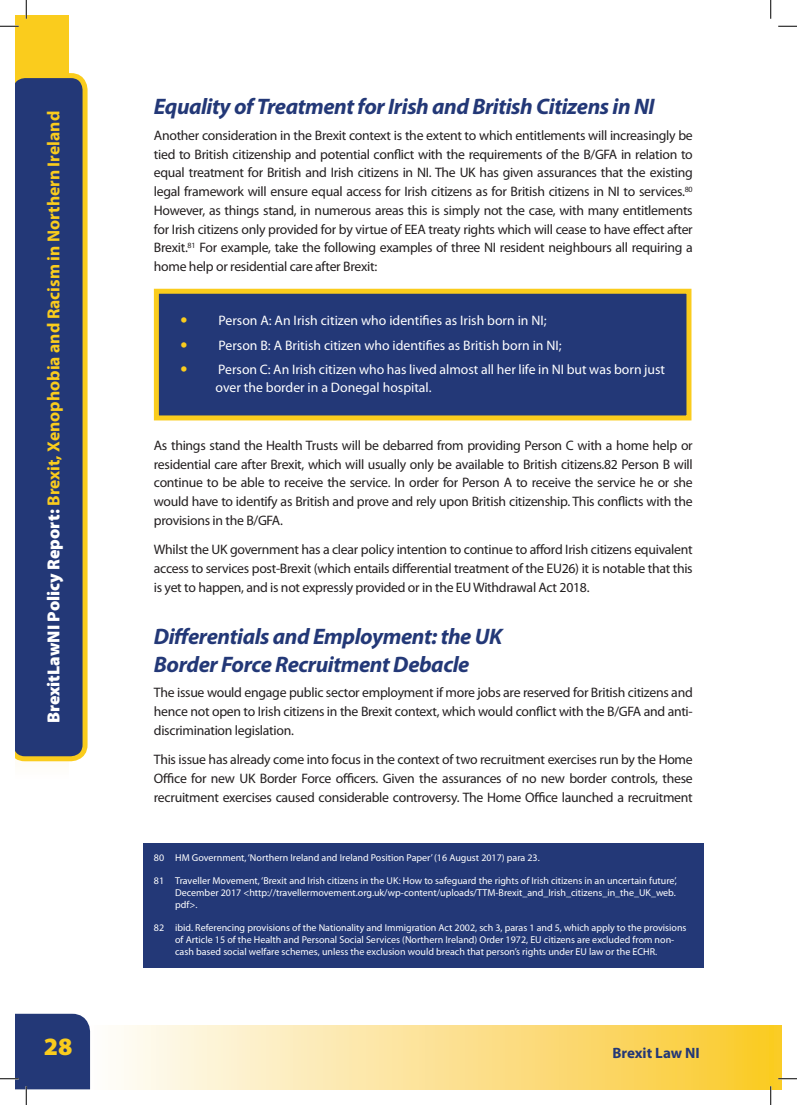
<style>
.page{position:relative;width:797px;height:1105px;background:#fff}
.page>*{position:absolute;margin:0;border:0;box-sizing:border-box;transform-origin:0 0}
.t1{font:900 25px "Myriad Pro";color:#facc1d}
.t2{font:italic 700 22.5px/27.5px "Myriad Pro";letter-spacing:-.02em;color:#233877}
.t3{font:700 17.5px "Myriad Pro";color:#facc1d}
.t4{font:700 15px "Myriad Pro";color:#233877}
.t5{font:13.75px/18.8px "Myriad Pro";letter-spacing:-.02em;color:#231f20;text-align:justify}
.t6{font:13.75px/24.6px "Myriad Pro";color:#fff}
.t7{font:10px/12px "Myriad Pro";color:#fff;text-align:justify}
.s1{font-weight:900;color:#fff}
</style>
<div class="page">
<div style="left:770px;top:1025px;width:11px;height:64px;background:#facc24"></div>
<div style="left:86px;top:1025px;width:684px;height:64px;background:linear-gradient(to right,#fefdff,#faca2f)"></div>
<div style="left:16px;top:16px;width:53px;height:618px;background:#facc1d"></div>
<div style="left:16px;top:345px;width:53px;height:435px;background:#fefdf9"></div>
<div style="left:16px;top:73px;width:72px;height:688px;background:#233877"></div>
<div style="left:156px;top:291px;width:533px;height:127px;background:#233877"></div>
<div style="left:154px;top:289px;width:537px;height:131px;border:5px solid #facc1d"></div>
<div style="left:143px;top:843px;width:560px;height:31px;background:#233877"></div>
<div style="left:143px;top:866px;width:560px;height:55px;background:#233877"></div>
<div style="left:143px;top:912px;width:560px;height:56px;background:#233877"></div>
<svg style="left:0;top:25px;width:19px;height:2px"></svg>
<svg style="left:778px;top:25px;width:19px;height:2px"></svg>
<svg style="left:778px;top:1078px;width:19px;height:1px"></svg>
<svg style="left:25px;top:0;width:2px;height:19px"></svg>
<svg style="left:0;top:1013px;width:94px;height:92px"></svg>
<svg style="left:770px;top:0;width:1px;height:19px"></svg>
<svg style="left:770px;top:1086px;width:1px;height:19px"></svg>
<p class="t3" style="left:44px;top:723px;width:614px;rotate:-90deg"><span class="s1">BrexitLawNI Policy Report:</span> Brexit, Xenophobia and Racism in Northern Ireland</p>
<h2 class="t2" style="left:154px;top:93px;width:502px">Equality of Treatment for Irish and British Citizens in NI</h2>
<p class="t5" style="left:154px;top:126px;width:540px">Another consideration in the Brexit context is the extent to which entitlements will increasingly be tied to British citizenship and potential conflict with the requirements of the B/GFA in relation to equal treatment for British and Irish citizens in NI. The UK has given assurances that the existing legal framework will ensure equal access for Irish citizens as for British citizens in NI to services.<sup>80<br></sup>However, as things stand, in numerous areas this is simply not the case, with many entitlements for Irish citizens only provided for by virtue of EEA treaty rights which will cease to have effect after Brexit.<sup>81</sup> For example, take the following examples of three NI resident neighbours all requiring a home help or residential care after Brexit:</p>
<p class="t6" style="left:218px;top:309px;width:448px">Person A: An Irish citizen who identifies as Irish born in NI;<br>Person B: A British citizen who identifies as British born in NI;<br>Person C: An Irish citizen who has lived almost all her life in NI but was born just</p>
<p class="t6" style="left:216px;top:375px;width:217px">over the border in a Donegal hospital.</p>
<p class="t5" style="left:154px;top:436px;width:540px">As things stand the Health Trusts will be debarred from providing Person C with a home help or residential care after Brexit, which will usually only be available to British citizens.82 Person B will continue to be able to receive the service. In order for Person A to receive the service he or she would have to identify as British and prove and rely upon British citizenship. This conflicts with the provisions in the B/GFA.</p>
<p class="t5" style="left:154px;top:540px;width:540px">Whilst the UK government has a clear policy intention to continue to afford Irish citizens equivalent access to services post-Brexit (which entails differential treatment of the EU26) it is notable that this is yet to happen, and is not expressly provided or in the EU Withdrawal Act 2018.</p>
<h2 class="t2" style="left:154px;top:623px;width:350px">Differentials and Employment: the UK<br>Border Force Recruitment Debacle</h2>
<p class="t5" style="left:154px;top:684px;width:540px">The issue would engage public sector employment if more jobs are reserved for British citizens and hence not open to Irish citizens in the Brexit context, which would conflict with the B/GFA and anti&shy;discrimination legislation.</p>
<p class="t5" style="left:154px;top:750px;width:540px">This issue has already come into focus in the context of two recruitment exercises run by the Home Office for new UK Border Force officers. Given the assurances of no new border controls, these recruitment exercises caused considerable controversy. The Home Office launched a recruitment</p>
<p class="t7" style="left:154px;top:852px;width:387px">80 HM Government, ‘Northern Ireland and Ireland Position Paper’ (16 August 2017) para 23.</p>
<p class="t7" style="left:175px;top:875px;width:503px;text-indent:-21px">81 Traveller Movement, ‘Brexit and Irish citizens in the UK: How to safeguard the rights of Irish citizens in an uncertain future’, December 2017 &lt;http://travellermovement.org.uk/wp-content/uploads/TTM-Brexit_and_Irish_citizens_in_the_UK_web. pdf&gt;.</p>
<p class="t7" style="left:175px;top:921px;width:513px;text-align:left;text-indent:-21px">82 ibid. Referencing provisions of the Nationality and Immigration Act 2002, sch 3, paras 1 and 5, which apply to the provisions of Article 15 of the Health and Personal Social Services (Northern Ireland) Order 1972, EU citizens are excluded from non&shy;cash based social welfare schemes, unless the exclusion would breach that person’s rights under EU law or the ECHR.</p>
<h1 class="t1" style="left:44px;top:1033px;width:30px">28</h1>
<p class="t4" style="left:612px;top:1044px;width:89px">Brexit Law NI</p>
</div>
